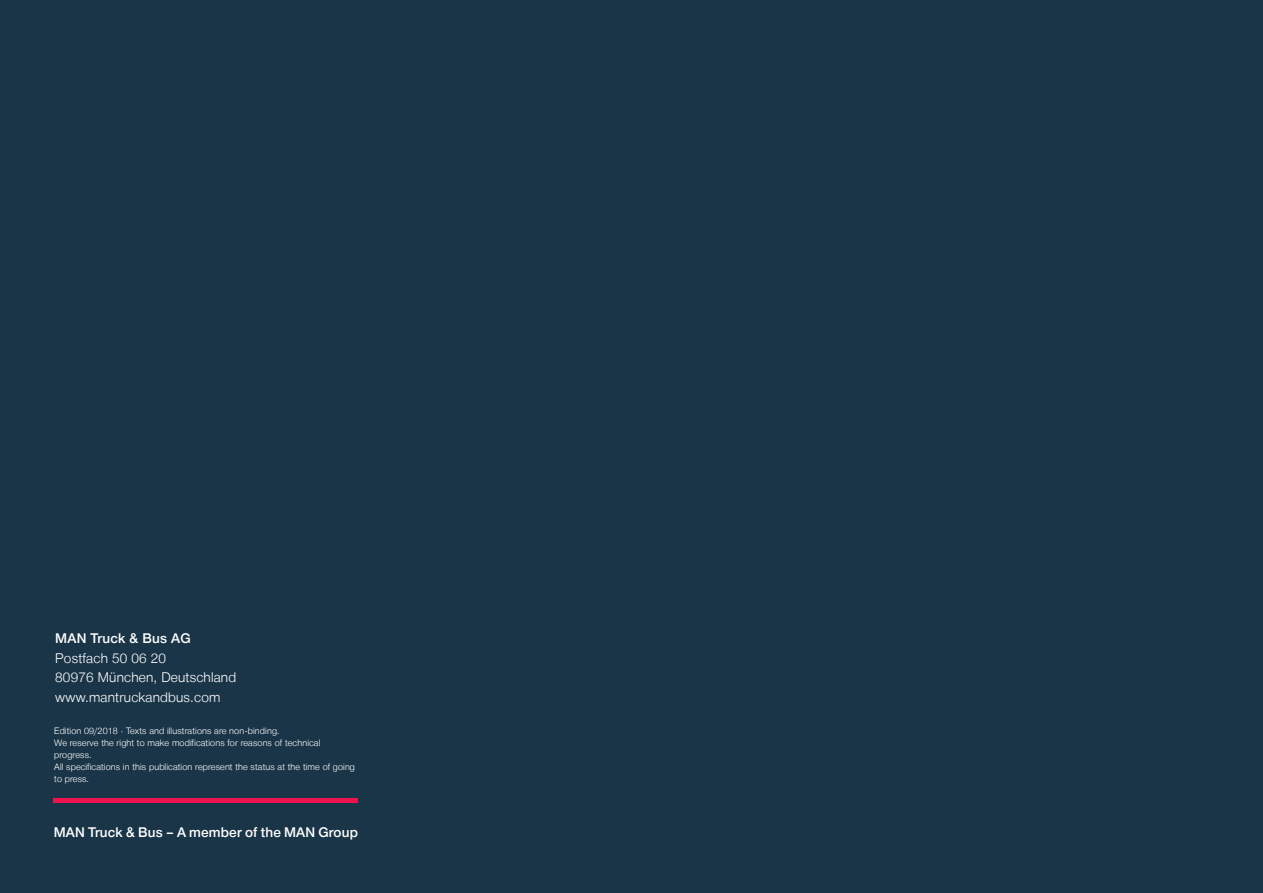
<style>
.page{position:relative;width:1263px;height:893px;background:#1a3548}
.page>*{position:absolute;margin:0;border:0;box-sizing:border-box;transform-origin:0 0}
.t1{font:300 13.5px/19.5px "Man Global";letter-spacing:.015em;color:#fff}
.t2{font:500 13.5px "Man Global";letter-spacing:.015em;color:#fff}
.t3{font:300 9px/12px "Man Global";letter-spacing:.015em;color:#fff}
</style>
<div class="page">
<div style="left:53px;top:798px;width:305px;height:5px;background:#ed1450"></div>
<h1 class="t2" style="left:55px;top:631px;width:137px">MAN Truck &amp; Bus AG</h1>
<h1 class="t1" style="left:55px;top:648px;width:182px">Postfach 50 06 20<br>80976 München, Deutschland www.mantruckandbus.com</h1>
<p class="t3" style="left:54px;top:725px;width:302px">Edition 09/2018 · Texts and illustrations are non-binding.<br>We reserve the right to make modifications for reasons of technical progress.<br>All specifications in this publication represent the status at the time of going to press.</p>
<h1 class="t2" style="left:54px;top:824px;width:306px">MAN Truck &amp; Bus – A member of the MAN Group</h1>
</div>
